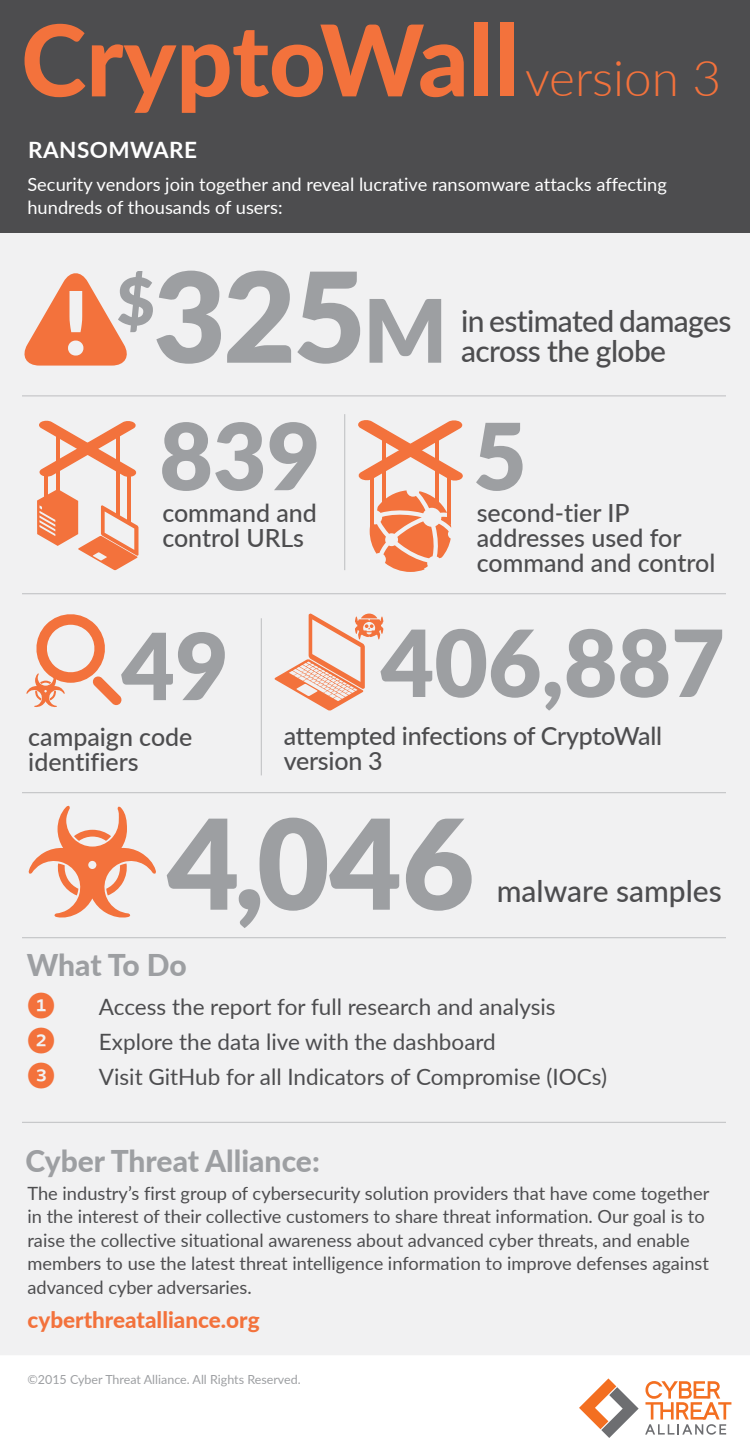
<style>
.page{position:relative;width:750px;height:1454px;background:#fff}
.page>*{position:absolute;margin:0;border:0;box-sizing:border-box;transform-origin:0 0}
.t1{font:900 125px "Lato";letter-spacing:-.01em;color:#9d9fa2}
.t2{font:800 99px "Lato";color:#f3723c}
.t3{font:900 92.5px "Lato";color:#9d9fa2}
.t4{font:500 30px/30px "Lato";letter-spacing:-.02em;color:#4d4d4f}
.t5{font:800 30px "Lato";color:#9d9fa2}
.t6{font:500 30px "Lato";color:#4d4d4f}
.t7{font:27.5px "Whitney Index Black Rd Bd";color:#f3723c}
.t8{font:500 25px/25px "Lato";color:#4d4d4f}
.t9{font:22.5px "Lato";color:#4d4d4f}
.t10{font:800 22.5px "Lato";color:#f3723c}
.t11{font:700 22.5px "Lato";letter-spacing:.02em;color:#fff}
.t12{font:18.25px/23.5px "Lato";color:#4d4d4f}
.t13{font:18.25px/23.5px "Lato";color:#fff}
.t14{font:12.5px "Lato";color:#9d9fa2}
.s1{font-weight:300;font-size:49.5px}
.s2{font-size:87.5px}
</style>
<div class="page">
<div style="left:0;top:0;width:750px;height:1355px;background:#f1f1f2"></div>
<div style="left:0;top:0;width:750px;height:233px;background:#4d4d4f"></div>
<svg style="left:645px;top:1381px;width:86px;height:53px"></svg>
<svg style="left:579px;top:1378px;width:60px;height:60px"></svg>
<hr style="left:22px;top:395px;width:704px;height:1px;background:#c7c8ca">
<svg style="left:39px;top:420px;width:98px;height:57px"></svg>
<hr style="left:128px;top:475px;width:3px;height:47px;background:#f3723c">
<hr style="left:44px;top:471px;width:3px;height:33px;background:#f3723c">
<hr style="left:117px;top:431px;width:3px;height:86px;background:#f3723c">
<hr style="left:56px;top:431px;width:3px;height:75px;background:#f3723c">
<svg style="left:37px;top:489px;width:102px;height:81px"></svg>
<svg style="left:370px;top:490px;width:81px;height:82px"></svg>
<svg style="left:358px;top:420px;width:105px;height:61px"></svg>
<hr style="left:447px;top:478px;width:4px;height:45px;background:#f3723c">
<hr style="left:370px;top:474px;width:4px;height:57px;background:#f3723c">
<hr style="left:435px;top:430px;width:4px;height:76px;background:#f3723c">
<hr style="left:382px;top:431px;width:4px;height:72px;background:#f3723c">
<hr style="left:344px;top:414px;width:1px;height:156px;background:#c7c8ca">
<hr style="left:22px;top:593px;width:704px;height:1px;background:#c7c8ca">
<hr style="left:261px;top:618px;width:1px;height:157px;background:#c7c8ca">
<hr style="left:22px;top:792px;width:704px;height:1px;background:#c7c8ca">
<hr style="left:22px;top:937px;width:704px;height:1px;background:#c7c8ca">
<hr style="left:22px;top:1122px;width:704px;height:1px;background:#c7c8ca">
<svg style="left:274px;top:613px;width:109px;height:98px"></svg>
<svg style="left:26px;top:614px;width:96px;height:93px"></svg>
<svg style="left:28px;top:805px;width:128px;height:113px"></svg>
<svg style="left:24px;top:273px;width:103px;height:93px"></svg>
<h2 class="t2" style="left:21px;top:-13px;width:702px">CryptoWall<span class="s1">version 3</span></h2>
<p class="t11" style="left:28px;top:133px;width:170px">RANSOMWARE</p>
<p class="t13" style="left:27px;top:171px;width:641px">Security vendors join together and reveal lucrative ransomware attacks affecting hundreds of thousands of users:</p>
<h1 class="t1" style="left:117px;top:223px;width:332px"><sup>$</sup>325<span class="s2">M</span></h1>
<h3 class="t4" style="left:461px;top:305px;width:272px">in estimated damages across the globe</h3>
<h3 class="t3" style="left:159px;top:387px;width:162px">839</h3>
<h3 class="t8" style="left:162px;top:499px;width:156px">command and control URLs</h3>
<h3 class="t3" style="left:473px;top:387px;width:55px">5</h3>
<h3 class="t8" style="left:477px;top:499px;width:240px">second-tier IP addresses used for command and control</h3>
<h3 class="t3" style="left:121px;top:597px;width:109px">49</h3>
<h3 class="t8" style="left:28px;top:724px;width:166px">campaign code identifiers</h3>
<h3 class="t3" style="left:381px;top:594px;width:346px">406,887</h3>
<h3 class="t8" style="left:284px;top:723px;width:380px">attempted infections of CryptoWall version 3</h3>
<h1 class="t1" style="left:167px;top:770px;width:309px">4,046</h1>
<h3 class="t6" style="left:497px;top:870px;width:226px">malware samples</h3>
<h3 class="t5" style="left:27px;top:943px;width:162px">What To Do</h3>
<h3 class="t7" style="left:27px;top:992px;width:29px">1</h3>
<p class="t9" style="left:99px;top:990px;width:458px">Access the report for full research and analysis</p>
<h3 class="t7" style="left:27px;top:1027px;width:29px">2</h3>
<p class="t9" style="left:99px;top:1025px;width:398px">Explore the data live with the dashboard</p>
<h3 class="t7" style="left:27px;top:1062px;width:29px">3</h3>
<p class="t9" style="left:99px;top:1060px;width:510px">Visit GitHub for all Indicators of Compromise (IOCs)</p>
<h3 class="t5" style="left:25px;top:1139px;width:296px">Cyber Threat Alliance:</h3>
<p class="t12" style="left:27px;top:1180px;width:683px">The industry’s first group of cybersecurity solution providers that have come together in the interest of their collective customers to share threat information. Our goal is to raise the collective situational awareness about advanced cyber threats, and enable members to use the latest threat intelligence information to improve defenses against advanced cyber adversaries.</p>
<p class="t10" style="left:28px;top:1303px;width:234px">cyberthreatalliance.org</p>
<p class="t14" style="left:27px;top:1370px;width:275px">©2015 Cyber Threat Alliance. All Rights Reserved.</p>
</div>
